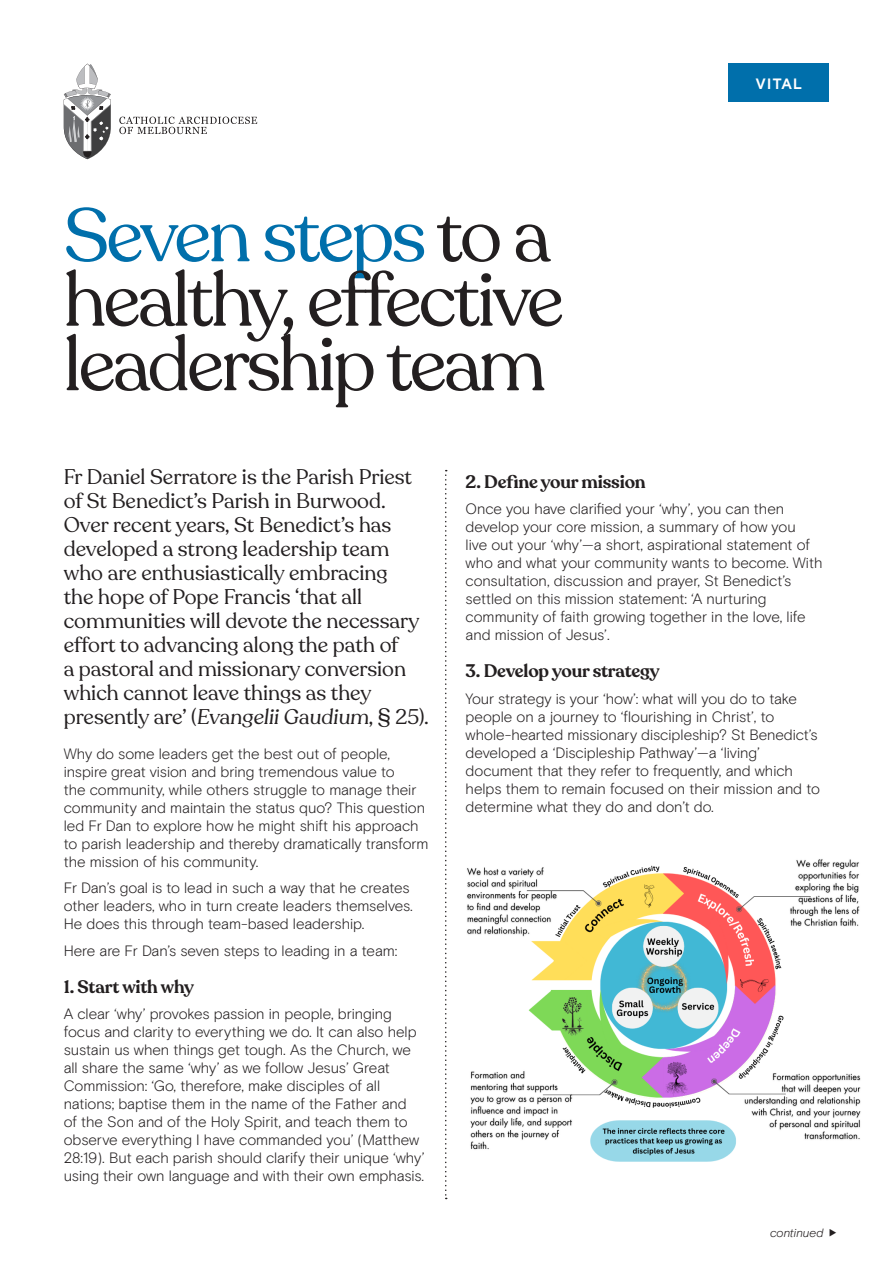
<style>
.page{position:relative;width:893px;height:1263px;background:#fff}
.page>*{position:absolute;margin:0;border:0;box-sizing:border-box;transform-origin:0 0}
.t1{font:75px/64.5px "Recoleta";letter-spacing:-.04em;color:#231f20}
.INTRO_PARA{font:21px/24px "Recoleta";color:#231f20}
.Heading_3{font:600 18px "Recoleta";letter-spacing:-.01em;color:#231f20}
.Body{font:300 15px/18px "Basis Grotesque Pro";letter-spacing:-.005em;color:#231f20}
.t2{font:700 15px "Basis Grotesque Pro";letter-spacing:.085em;color:#fff}
.Body-2{font:italic 300 12px "Basis Grotesque Pro";color:#231f20}
.s1{color:#006fab}
</style>
<div class="page">
<div style="left:729px;top:64px;width:100px;height:38px;background:#006fab"></div>
<svg style="left:64px;top:64px;width:47px;height:95px"></svg>
<svg style="left:119px;top:117px;width:138px;height:17px"></svg>
<svg style="left:445px;top:470px;width:2px;height:729px"></svg>
<img style="left:467px;top:859px;width:394px;height:303px">
<p class="t1" style="left:64px;top:204px;width:502px"><span class="s1">Seven steps</span> to a healthy, effective leadership team</p>
<p class="t2" style="left:756px;top:75px;width:48px">VITAL</p>
<p class="INTRO_PARA" style="left:64px;top:465px;width:367px">Fr Daniel Serratore is the Parish Priest of St Benedict’s Parish in Burwood.<br>Over recent years, St Benedict’s has developed a strong leadership team who are enthusiastically embracing<br>the hope of Pope Francis ‘that all communities will devote the necessary effort to advancing along the path of<br>a pastoral and missionary conversion which cannot leave things as they presently are’ (Evangelii Gaudium, § 25).</p>
<p class="Body" style="left:64px;top:745px;width:366px">Why do some leaders get the best out of people, inspire great vision and bring tremendous value to<br>the community, while others struggle to manage their community and maintain the status quo? This question led Fr Dan to explore how he might shift his approach to parish leadership and thereby dramatically transform the mission of his community.</p>
<p class="Body" style="left:64px;top:879px;width:350px">Fr Dan’s goal is to lead in such a way that he creates other leaders, who in turn create leaders themselves.<br>He does this through team-based leadership.</p>
<p class="Body" style="left:64px;top:942px;width:335px">Here are Fr Dan’s seven steps to leading in a team:</p>
<p class="Heading_3" style="left:64px;top:975px;width:132px">1. Start with why</p>
<p class="Body" style="left:64px;top:1005px;width:362px">A clear ‘why’ provokes passion in people, bringing focus and clarity to everything we do. It can also help sustain us when things get tough. As the Church, we all share the same ‘why’ as we follow Jesus’ Great Commission: ‘Go, therefore, make disciples of all nations; baptise them in the name of the Father and<br>of the Son and of the Holy Spirit, and teach them to observe everything I have commanded you’ (Matthew 28:19). But each parish should clarify their unique ‘why’ using their own language and with their own emphasis.</p>
<p class="Heading_3" style="left:466px;top:470px;width:182px">2. Define your mission</p>
<p class="Body" style="left:466px;top:500px;width:358px">Once you have clarified your ‘why’, you can then develop your core mission, a summary of how you<br>live out your ‘why’—a short, aspirational statement of who and what your community wants to become. With consultation, discussion and prayer, St Benedict’s settled on this mission statement: ‘A nurturing community of faith growing together in the love, life and mission of Jesus’.</p>
<p class="Heading_3" style="left:466px;top:660px;width:196px">3. Develop your strategy</p>
<p class="Body" style="left:466px;top:690px;width:356px">Your strategy is your ‘how’: what will you do to take people on a journey to ‘flourishing in Christ’, to whole-hearted missionary discipleship? St Benedict’s developed a ‘Discipleship Pathway’—a ‘living’ document that they refer to frequently, and which helps them to remain focused on their mission and to determine what they do and don’t do.</p>
<p class="Body-2" style="left:770px;top:1225px;width:55px">continued</p>
</div>
